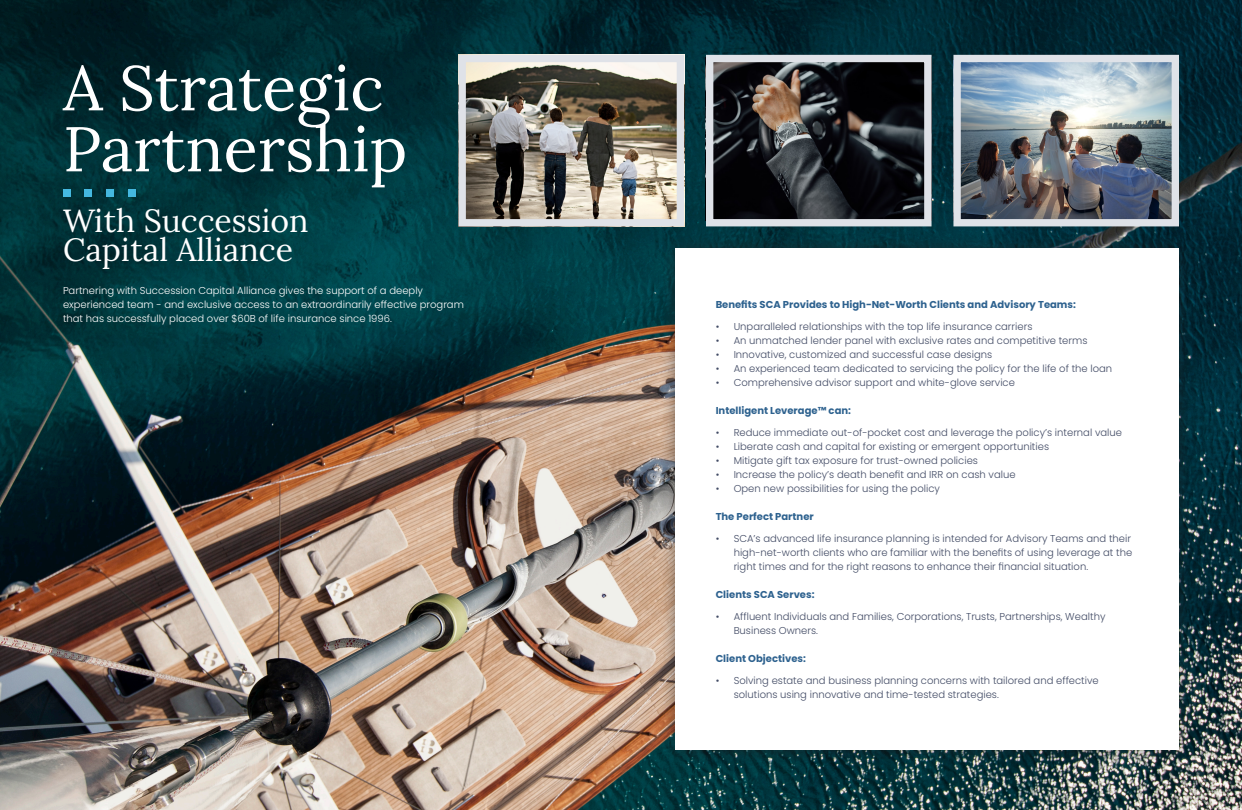
<style>
.page{position:relative;width:1242px;height:810px;background:#fff}
.page>*{position:absolute;margin:0;border:0;box-sizing:border-box;transform-origin:0 0}
.t1{font:63px/61px "Lora";color:#fff}
.t2{font:32px "Lora";color:#fff}
.t3{font:300 10px/14px "Poppins";color:#424b65}
.t4{font:300 10px/14px "Poppins";color:#fff}
.t5{font:700 10px "Poppins";color:#2e628f}
</style>
<div class="page">
<img style="left:0;top:0;width:1242px;height:810px">
<img style="left:467px;top:63px;width:209px;height:155px">
<div style="left:459px;top:55px;width:225px;height:171px;border:7px solid #dfe2e8"></div>
<img style="left:714px;top:63px;width:210px;height:155px">
<div style="left:706px;top:55px;width:226px;height:171px;border:7px solid #dfe2e8"></div>
<img style="left:961px;top:63px;width:210px;height:155px">
<div style="left:953px;top:55px;width:226px;height:171px;border:7px solid #dfe2e8"></div>
<div style="left:63px;top:189px;width:7px;height:7px;background:#45b8e0"></div>
<div style="left:85px;top:189px;width:7px;height:7px;background:#45b8e0"></div>
<div style="left:107px;top:189px;width:7px;height:7px;background:#45b8e0"></div>
<div style="left:129px;top:189px;width:7px;height:7px;background:#45b8e0"></div>
<div style="left:660px;top:234px;width:534px;height:531px;background:#231f20;opacity:.5"></div>
<div style="left:675px;top:249px;width:504px;height:501px;background:#fff"></div>
<p class="t1" style="left:63px;top:53px;width:346px">A Strategic<br>Partnership</p>
<p class="t2" style="left:63px;top:197px;width:247px">With Succession</p>
<p class="t2" style="left:63px;top:226px;width:232px">Capital Alliance</p>
<p class="t4" style="left:63px;top:283px;width:402px">Partnering with Succession Capital Alliance gives the support of a deeply experienced team - and exclusive access to an extraordinarily effective program that has successfully placed over $60B of life insurance since 1996.</p>
<p class="t5" style="left:716px;top:299px;width:362px">Benefits SCA Provides to High-Net-Worth Clients and Advisory Teams:</p>
<p class="t3" style="left:716px;top:320px;width:318px">• Unparalleled relationships with the top life insurance carriers</p>
<p class="t3" style="left:716px;top:334px;width:373px">• An unmatched lender panel with exclusive rates and competitive terms</p>
<p class="t3" style="left:716px;top:348px;width:278px">• Innovative, customized and successful case designs</p>
<p class="t3" style="left:716px;top:362px;width:398px">• An experienced team dedicated to servicing the policy for the life of the loan</p>
<p class="t3" style="left:716px;top:376px;width:301px">• Comprehensive advisor support and white-glove service</p>
<p class="t5" style="left:716px;top:405px;width:137px">Intelligent Leverage™ can:</p>
<p class="t3" style="left:716px;top:426px;width:408px">• Reduce immediate out-of-pocket cost and leverage the policy’s internal value</p>
<p class="t3" style="left:716px;top:440px;width:335px">• Liberate cash and capital for existing or emergent opportunities</p>
<p class="t3" style="left:716px;top:454px;width:264px">• Mitigate gift tax exposure for trust-owned policies</p>
<p class="t3" style="left:716px;top:468px;width:301px">• Increase the policy’s death benefit and IRR on cash value</p>
<p class="t3" style="left:716px;top:482px;width:226px">• Open new possibilities for using the policy</p>
<p class="t5" style="left:716px;top:511px;width:100px">The Perfect Partner</p>
<p class="t3" style="left:734px;top:532px;width:400px;text-align:justify;text-indent:-18px">• SCA’s advanced life insurance planning is intended for Advisory Teams and their high-net-worth clients who are familiar with the benefits of using leverage at the right times and for the right reasons to enhance their financial situation.</p>
<p class="t5" style="left:716px;top:589px;width:100px">Clients SCA Serves:</p>
<p class="t3" style="left:734px;top:610px;width:373px;text-indent:-18px">• Affluent Individuals and Families, Corporations, Trusts, Partnerships, Wealthy<br>Business Owners.</p>
<p class="t5" style="left:716px;top:653px;width:92px">Client Objectives:</p>
<p class="t3" style="left:734px;top:674px;width:367px;text-indent:-18px">• Solving estate and business planning concerns with tailored and effective solutions using innovative and time-tested strategies.</p>
</div>
